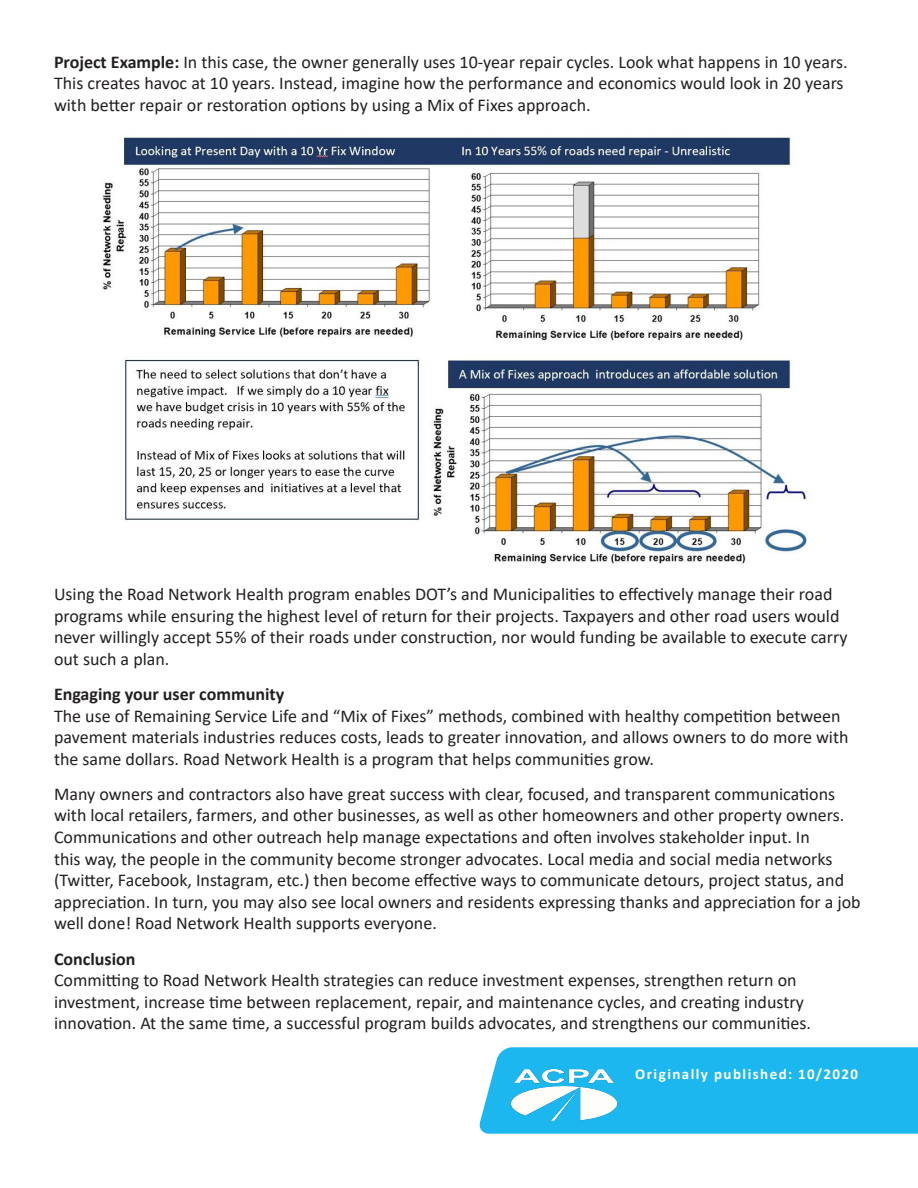
<style>
.page{position:relative;width:918px;height:1188px;background:#fff}
.page>*{position:absolute;margin:0;border:0;box-sizing:border-box;transform-origin:0 0}
.t1{font:18px/21.6px "Calibri";color:#231f20}
.t2{font:700 18px "Calibri";color:#231f20}
.t3{font:700 15px "Calibri";letter-spacing:.095em;color:#fff}
.s1{font-weight:700}
</style>
<div class="page">
<div style="left:479px;top:1047px;width:439px;height:87px;background:#1db7f0"></div>
<img style="left:511px;top:1070px;width:105px;height:51px">
<img style="left:102px;top:136px;width:706px;height:428px">
<p class="t1" style="left:54px;top:50px;width:795px"><span class="s1">Project Example:</span> In this case, the owner generally uses 10-year repair cycles. Look what happens in 10 years.<br>This creates havoc at 10 years. Instead, imagine how the performance and economics would look in 20 years with better repair or restoration options by using a Mix of Fixes approach.</p>
<p class="t1" style="left:54px;top:583px;width:795px">Using the Road Network Health program enables DOT’s and Municipalities to effectively manage their road programs while ensuring the highest level of return for their projects. Taxpayers and other road users would never willingly accept 55% of their roads under construction, nor would funding be available to execute carry out such a plan.</p>
<p class="t2" style="left:54px;top:681px;width:232px">Engaging your user community</p>
<p class="t1" style="left:54px;top:704px;width:796px">The use of Remaining Service Life and “Mix of Fixes” methods, combined with healthy competition between pavement materials industries reduces costs, leads to greater innovation, and allows owners to do more with the same dollars. Road Network Health is a program that helps communities grow.</p>
<p class="t1" style="left:54px;top:783px;width:808px">Many owners and contractors also have great success with clear, focused, and transparent communications with local retailers, farmers, and other businesses, as well as other homeowners and other property owners.<br>Communications and other outreach help manage expectations and often involves stakeholder input. In<br>this way, the people in the community become stronger advocates. Local media and social media networks (Twitter, Facebook, Instagram, etc.) then become effective ways to communicate detours, project status, and appreciation. In turn, you may also see local owners and residents expressing thanks and appreciation for a job well done! Road Network Health supports everyone.</p>
<p class="t2" style="left:54px;top:946px;width:83px">Conclusion</p>
<p class="t1" style="left:54px;top:969px;width:759px">Committing to Road Network Health strategies can reduce investment expenses, strengthen return on investment, increase time between replacement, repair, and maintenance cycles, and creating industry innovation. At the same time, a successful program builds advocates, and strengthens our communities.</p>
<p class="t3" style="left:635px;top:1063px;width:224px">Originally published: 10/2020</p>
</div>
